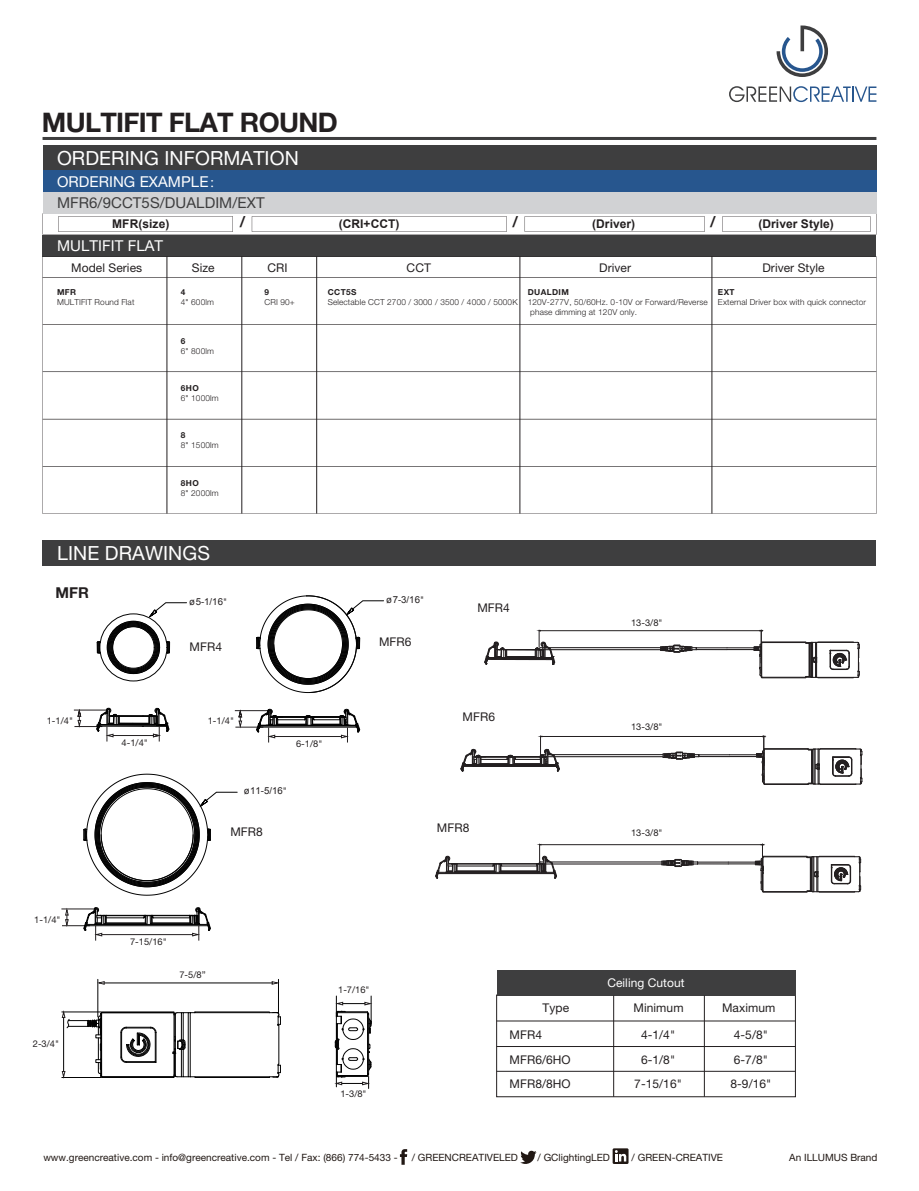
<style>
.page{position:relative;width:919px;height:1191px;background:#fff}
.page>*{position:absolute;margin:0;border:0;box-sizing:border-box;transform-origin:0 0}
.t1{font:700 27px "Helvetica Neue LT Pro";letter-spacing:-.025em;color:#231f20}
.t2{font:19.5px "Helvetica Neue LT Pro";letter-spacing:.005em;color:#fff}
.t3{font:15px/21.3px "Helvetica Neue LT Pro";letter-spacing:.005em;color:#3e3e3f}
.t4{font:15px "Helvetica Neue LT Pro";letter-spacing:.005em;color:#fff}
.t5{font:700 15px "Helvetica Neue LT Pro";color:#231f20}
.t6{font:12px/24.3px "Helvetica Neue LT Pro";letter-spacing:.005em;color:#231f20}
.t7{font:700 12px "Arial";letter-spacing:.005em;color:#231f20}
.t8{font:12px "Helvetica Neue LT Pro";letter-spacing:.005em;color:#fff}
.t9{font:10.05px "Helvetica Neue LT Pro";color:#211814}
.t10{font:9.6px "Arial";color:#231f20}
.t11{font:9.3px "Helvetica Neue LT Pro";color:#231f20}
.t12{font:300 8.25px/9.9px "Helvetica Neue LT Pro";letter-spacing:.015em;color:#231f20}
.t13{font:700 8.25px "Helvetica Neue LT Pro";letter-spacing:.045em;color:#231f20}
.s1{color:#fff}
.s2{font-family:"Adobe Song Std";font-weight:300;color:#fff}
.s3{font-family:"Helvetica Neue LT Pro";font-size:9.3px}
</style>
<div class="page">
<div style="left:43px;top:145px;width:833px;height:25px;background:#3e3e3f"></div>
<hr style="left:43px;top:137px;width:833px;height:3px;background:#3e3e3f">
<svg style="left:776px;top:26px;width:52px;height:51px"></svg>
<svg style="left:729px;top:86px;width:147px;height:16px"></svg>
<svg style="left:400px;top:1149px;width:7px;height:15px"></svg>
<svg style="left:520px;top:1150px;width:16px;height:14px"></svg>
<svg style="left:612px;top:1148px;width:16px;height:16px"></svg>
<svg style="left:615px;top:1150px;width:11px;height:11px"></svg>
<div style="left:43px;top:235px;width:833px;height:21px;background:#3e3e3f"></div>
<svg style="left:43px;top:256px;width:833px;height:258px"></svg>
<div style="left:43px;top:171px;width:833px;height:21px;background:#27568e"></div>
<svg style="left:43px;top:213px;width:833px;height:22px"></svg>
<div style="left:43px;top:192px;width:833px;height:21px;background:#d1d2d4"></div>
<div style="left:43px;top:540px;width:833px;height:26px;background:#3e3e3f"></div>
<svg style="left:256px;top:595px;width:128px;height:98px"></svg>
<hr style="left:61px;top:908px;width:34px;height:1px;background:#231f20">
<svg style="left:62px;top:907px;width:149px;height:33px"></svg>
<svg style="left:97px;top:637px;width:4px;height:16px"></svg>
<svg style="left:109px;top:602px;width:78px;height:69px"></svg>
<div style="left:112px;top:626px;width:42px;height:42px;border:1px solid #030303;border-radius:50%"></div>
<svg style="left:74px;top:707px;width:287px;height:188px"></svg>
<div style="left:496px;top:994px;width:299px;height:103px;border:1px solid #231f20"></div>
<div style="left:496px;top:970px;width:299px;height:25px;background:#3e3e3f"></div>
<hr style="left:496px;top:1020px;width:299px;height:1px;background:#231f20">
<hr style="left:496px;top:1046px;width:299px;height:1px;background:#231f20">
<hr style="left:496px;top:1071px;width:299px;height:1px;background:#231f20">
<hr style="left:704px;top:995px;width:1px;height:101px;background:#231f20">
<hr style="left:613px;top:995px;width:1px;height:101px;background:#231f20">
<div style="left:101px;top:1076px;width:73px;height:1px;border:1px solid #030303"></div>
<div style="left:101px;top:1011px;width:73px;height:2px;border:1px solid #030303"></div>
<svg style="left:172px;top:1011px;width:109px;height:66px"></svg>
<hr style="left:97px;top:979px;width:1px;height:37px;background:#030303">
<hr style="left:278px;top:979px;width:1px;height:33px;background:#030303">
<hr style="left:62px;top:1077px;width:39px;height:1px;background:#030303">
<svg style="left:120px;top:1026px;width:37px;height:37px"></svg>
<svg style="left:98px;top:981px;width:180px;height:3px"></svg>
<svg style="left:62px;top:1011px;width:40px;height:66px"></svg>
<svg style="left:335px;top:996px;width:37px;height:92px"></svg>
<hr style="left:550px;top:649px;width:110px;height:1px;background:#231f20">
<hr style="left:548px;top:647px;width:112px;height:1px;background:#231f20">
<hr style="left:696px;top:647px;width:31px;height:1px;background:#231f20">
<hr style="left:696px;top:649px;width:31px;height:1px;background:#231f20">
<svg style="left:660px;top:644px;width:36px;height:9px"></svg>
<hr style="left:554px;top:756px;width:109px;height:1px;background:#231f20">
<hr style="left:552px;top:754px;width:111px;height:1px;background:#231f20">
<hr style="left:698px;top:754px;width:31px;height:1px;background:#231f20">
<hr style="left:698px;top:756px;width:31px;height:1px;background:#231f20">
<svg style="left:662px;top:751px;width:37px;height:9px"></svg>
<hr style="left:552px;top:863px;width:109px;height:1px;background:#231f20">
<hr style="left:550px;top:861px;width:111px;height:1px;background:#231f20">
<hr style="left:697px;top:861px;width:31px;height:1px;background:#231f20">
<hr style="left:697px;top:863px;width:31px;height:1px;background:#231f20">
<svg style="left:661px;top:858px;width:37px;height:9px"></svg>
<hr style="left:540px;top:630px;width:220px;height:1px;background:#231f20">
<hr style="left:541px;top:736px;width:221px;height:1px;background:#231f20">
<hr style="left:541px;top:844px;width:220px;height:1px;background:#231f20">
<svg style="left:484px;top:630px;width:72px;height:35px"></svg>
<svg style="left:460px;top:736px;width:100px;height:36px"></svg>
<svg style="left:435px;top:844px;width:123px;height:35px"></svg>
<svg style="left:727px;top:630px;width:132px;height:48px"></svg>
<svg style="left:729px;top:736px;width:133px;height:49px"></svg>
<svg style="left:728px;top:844px;width:133px;height:48px"></svg>
<h1 class="t1" style="left:42px;top:105px;width:297px">MULTIFIT FLAT ROUND</h1>
<h2 class="t2" style="left:57px;top:146px;width:243px">ORDERING INFORMATION</h2>
<h3 class="t3" style="left:57px;top:170px;width:209px"><span class="s1">ORDERING EXAMPLE</span><span class="s2">：<br></span>MFR6/9CCT5S/DUALDIM/EXT</h3>
<h3 class="t7" style="left:112px;top:216px;width:59px">MFR(size)</h3>
<h3 class="t5" style="left:240px;top:212px;width:7px">/</h3>
<h3 class="t7" style="left:339px;top:216px;width:62px">(CRI+CCT)</h3>
<h3 class="t5" style="left:512px;top:212px;width:7px">/</h3>
<h3 class="t7" style="left:592px;top:216px;width:45px">(Driver)</h3>
<h3 class="t5" style="left:710px;top:212px;width:7px">/</h3>
<h3 class="t7" style="left:758px;top:216px;width:77px">(Driver Style)</h3>
<h3 class="t4" style="left:57px;top:237px;width:108px">MULTIFIT FLAT</h3>
<p class="t13" style="left:57px;top:286px;width:21px">MFR</p>
<p class="t12" style="left:57px;top:296px;width:79px">MULTIFIT Round Flat</p>
<h3 class="t6" style="left:71px;top:255px;width:72px">Model Series</h3>
<h3 class="t6" style="left:192px;top:255px;width:24px">Size</h3>
<h3 class="t6" style="left:267px;top:255px;width:22px">CRI</h3>
<h3 class="t6" style="left:406px;top:255px;width:26px">CCT</h3>
<h3 class="t6" style="left:599px;top:255px;width:33px">Driver</h3>
<h3 class="t6" style="left:762px;top:255px;width:64px">Driver Style</h3>
<p class="t13" style="left:328px;top:286px;width:30px">CCT5S</p>
<p class="t12" style="left:328px;top:296px;width:191px">Selectable CCT 2700 / 3000 / 3500 / 4000 / 5000K</p>
<p class="t13" style="left:264px;top:286px;width:6px">9</p>
<p class="t12" style="left:264px;top:296px;width:32px">CRI 90+</p>
<p class="t13" style="left:528px;top:286px;width:43px">DUALDIM</p>
<p class="t12" style="left:528px;top:296px;width:181px">120V-277V, 50/60Hz. 0-10V or Forward/Reverse phase dimming at 120V only.</p>
<p class="t13" style="left:718px;top:286px;width:18px">EXT</p>
<p class="t12" style="left:718px;top:296px;width:150px">External Driver box with quick connector</p>
<p class="t13" style="left:181px;top:286px;width:6px">4</p>
<p class="t12" style="left:181px;top:296px;width:34px">4" 600lm</p>
<p class="t13" style="left:181px;top:336px;width:6px">6</p>
<p class="t12" style="left:181px;top:346px;width:34px">6" 800lm</p>
<p class="t13" style="left:181px;top:383px;width:19px">6HO</p>
<p class="t12" style="left:181px;top:393px;width:39px">6" 1000lm</p>
<p class="t13" style="left:181px;top:430px;width:6px">8</p>
<p class="t12" style="left:181px;top:440px;width:39px">8" 1500lm</p>
<p class="t13" style="left:181px;top:478px;width:19px">8HO</p>
<p class="t12" style="left:181px;top:488px;width:39px">8" 2000lm</p>
<h2 class="t2" style="left:57px;top:541px;width:154px">LINE DRAWINGS</h2>
<h3 class="t5" style="left:56px;top:583px;width:35px">MFR</h3>
<p class="t10" style="left:189px;top:595px;width:39px">ø5-1/16<span class="s3">"</span></p>
<p class="t10" style="left:386px;top:593px;width:39px">ø7-3/16<span class="s3">"</span></p>
<h3 class="t6" style="left:190px;top:634px;width:34px">MFR4</h3>
<p class="t11" style="left:47px;top:714px;width:28px">1-1/4"</p>
<p class="t11" style="left:208px;top:715px;width:28px">1-1/4"</p>
<p class="t11" style="left:122px;top:736px;width:28px">4-1/4"</p>
<p class="t11" style="left:296px;top:738px;width:28px">6-1/8"</p>
<p class="t10" style="left:244px;top:784px;width:45px">ø11-5/16<span class="s3">"</span></p>
<h3 class="t6" style="left:379px;top:629px;width:34px">MFR6</h3>
<h3 class="t6" style="left:477px;top:595px;width:34px">MFR4</h3>
<h3 class="t6" style="left:462px;top:704px;width:34px">MFR6</h3>
<p class="t11" style="left:34px;top:913px;width:28px">1-1/4"</p>
<h3 class="t6" style="left:230px;top:819px;width:34px">MFR8</h3>
<h3 class="t6" style="left:437px;top:815px;width:34px">MFR8</h3>
<p class="t11" style="left:130px;top:936px;width:38px">7-15/16"</p>
<p class="t11" style="left:179px;top:968px;width:28px">7-5/8”</p>
<p class="t11" style="left:338px;top:984px;width:33px">1-7/16"</p>
<p class="t11" style="left:631px;top:617px;width:33px">13-3/8"</p>
<p class="t11" style="left:631px;top:721px;width:33px">13-3/8"</p>
<p class="t11" style="left:631px;top:827px;width:33px">13-3/8"</p>
<h3 class="t8" style="left:607px;top:975px;width:79px">Ceiling Cutout</h3>
<p class="t11" style="left:33px;top:1038px;width:28px">2-3/4"</p>
<p class="t11" style="left:340px;top:1088px;width:28px">1-3/8"</p>
<h3 class="t6" style="left:542px;top:995px;width:28px">Type</h3>
<h3 class="t6" style="left:633px;top:995px;width:51px">Minimum</h3>
<h3 class="t6" style="left:509px;top:1022px;width:63px">MFR4<br>MFR6/6HO<br>MFR8/8HO</h3>
<h3 class="t6" style="left:634px;top:1022px;width:49px;text-align:center">4-1/4"<br>6-1/8"<br>7-15/16"</h3>
<h3 class="t6" style="left:730px;top:1022px;width:42px">4-5/8"<br>6-7/8"<br>8-9/16"</h3>
<h3 class="t6" style="left:722px;top:995px;width:55px">Maximum</h3>
<p class="t9" style="left:43px;top:1150px;width:356px">www.greencreative.com - info@greencreative.com - Tel / Fax: (866) 774-5433 -</p>
<p class="t9" style="left:411px;top:1150px;width:108px">/ GREENCREATIVELED</p>
<p class="t9" style="left:537px;top:1150px;width:74px">/ GClightingLED</p>
<p class="t9" style="left:631px;top:1150px;width:93px">/ GREEN-CREATIVE</p>
<p class="t9" style="left:789px;top:1150px;width:90px">An ILLUMUS Brand</p>
</div>
